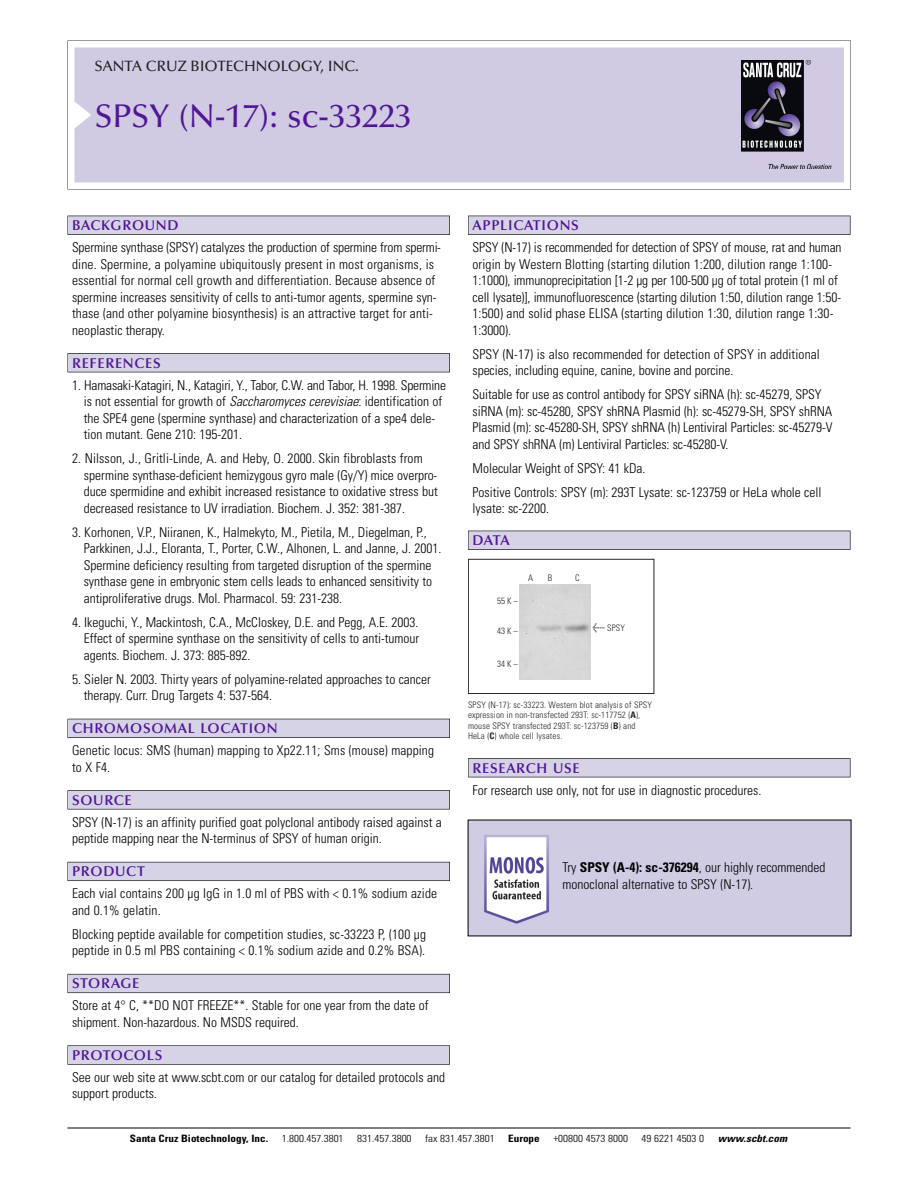
<style>
.page{position:relative;width:918px;height:1188px;background:#fff}
.page>*{position:absolute;margin:0;border:0;box-sizing:border-box;transform-origin:0 0}
.t1{font:500 33px "Optima";color:#511695}
.t2{font:500 15px "Optima";color:#231f20}
.t3{font:600 14.25px "Optima";letter-spacing:.05em;color:#511695}
.t4{font:300 condensed 13.5px/16.5px "Univers";color:#000}
.t5{font:300 condensed 10.2px "Univers";color:#000;scale:1.1 1}
.t6{font:700 condensed 10.2px "Univers";color:#000;scale:1.1 1}
.t7{font:italic 700 condensed 10.2px "Univers";letter-spacing:.005em;color:#000;scale:1.1 1}
.t8{font:9px/10.5px "Univers Condensed Light+QYLGPS";letter-spacing:.015em;color:#272627}
.s1{font-style:italic}
.s2{font-family:"Meta Plus Book Roman+QEJDOA";font-size:10.5px}
.s3{font-family:"Univers Condensed Bold+EJBYBQ"}
.s4{font-weight:700}
</style>
<div class="page">
<svg style="left:68px;top:40px;width:783px;height:149px"></svg>
<div style="left:74px;top:47px;width:770px;height:135px;background:#d1cae3"></div>
<img style="left:741px;top:60px;width:90px;height:108px">
<div style="left:68px;top:216px;width:382px;height:19px;background:#525155"></div>
<div style="left:68px;top:216px;width:381px;height:18px;background:#d7d3e7"></div>
<div style="left:68px;top:353px;width:382px;height:19px;background:#525155"></div>
<div style="left:68px;top:354px;width:381px;height:18px;background:#d7d3e7"></div>
<div style="left:68px;top:719px;width:382px;height:19px;background:#525158"></div>
<div style="left:68px;top:719px;width:381px;height:18px;background:#d7d3e7"></div>
<div style="left:68px;top:790px;width:382px;height:19px;background:#575759"></div>
<div style="left:68px;top:791px;width:381px;height:18px;background:#d7d3e7"></div>
<div style="left:68px;top:862px;width:382px;height:19px;background:#5b5a62"></div>
<div style="left:68px;top:862px;width:381px;height:18px;background:#d7d3e7"></div>
<div style="left:68px;top:974px;width:382px;height:19px;background:#66646e"></div>
<div style="left:68px;top:974px;width:381px;height:18px;background:#d7d3e7"></div>
<div style="left:68px;top:1045px;width:382px;height:20px;background:#616161"></div>
<div style="left:68px;top:1046px;width:381px;height:18px;background:#d7d3e7"></div>
<div style="left:468px;top:216px;width:382px;height:19px;background:#525155"></div>
<div style="left:468px;top:216px;width:382px;height:18px;background:#d7d3e7"></div>
<div style="left:468px;top:531px;width:382px;height:19px;background:#525155"></div>
<div style="left:468px;top:531px;width:382px;height:18px;background:#d7d3e7"></div>
<div style="left:468px;top:758px;width:382px;height:19px;background:#525155"></div>
<div style="left:468px;top:759px;width:382px;height:18px;background:#d7d3e7"></div>
<hr style="left:68px;top:1128px;width:782px;height:1px;background:#000">
<div style="left:468px;top:559px;width:186px;height:135px;border:1px solid #272627"></div>
<div style="left:519px;top:584px;width:71px;height:95px;background:#d7d7d7"></div>
<img style="left:470px;top:822px;width:379px;height:112px">
<p class="t2" style="left:94px;top:61px;width:266px">SANTA CRUZ BIOTECHNOLOGY, INC.</p>
<h1 class="t1" style="left:94px;top:103px;width:319px">SPSY (N-17): sc-33223</h1>
<p class="t3" style="left:72px;top:219px;width:108px">BACKGROUND</p>
<p class="t4" style="left:72px;top:240px;width:370px">Spermine synthase (SPSY) catalyzes the production of spermine from spermi&shy;dine. Spermine, a polyamine ubiquitously present in most organisms, is essential for normal cell growth and differentiation. Because absence of spermine increases sensitivity of cells to anti-tumor agents, spermine syn&shy;thase (and other polyamine biosynthesis) is an attractive target for anti&shy;neoplastic therapy.</p>
<p class="t3" style="left:72px;top:357px;width:90px">REFERENCES</p>
<p class="t4" style="left:84px;top:378px;width:364px;text-indent:-12px">1. Hamasaki-Katagiri, N., Katagiri, Y., Tabor, C.W. and Tabor, H. 1998. Spermine is not essential for growth of <span class="s1">Saccharomyces cerevisiae</span>: identification of the SPE4 gene (spermine synthase) and characterization of a spe4 dele&shy;tion mutant. Gene 210: 195-201.</p>
<p class="t4" style="left:84px;top:451px;width:356px;text-indent:-12px">2. Nilsson, J., Gritli-Linde, A. and Heby, O. 2000. Skin fibroblasts from spermine synthase-deficient hemizygous gyro male (Gy/Y) mice overpro&shy;duce spermidine and exhibit increased resistance to oxidative stress but decreased resistance to UV irradiation. Biochem. J. 352: 381-387.</p>
<p class="t4" style="left:84px;top:525px;width:359px;text-indent:-12px">3. Korhonen, V.P., Niiranen, K., Halmekyto, M., Pietila, M., Diegelman, P., Parkkinen, J.J., Eloranta, T., Porter, C.W., Alhonen, L. and Janne, J. 2001.<br>Spermine deficiency resulting from targeted disruption of the spermine synthase gene in embryonic stem cells leads to enhanced sensitivity to antiproliferative drugs. Mol. Pharmacol. 59: 231-238.</p>
<p class="t4" style="left:84px;top:615px;width:337px;text-align:justify;text-indent:-12px">4. Ikeguchi, Y., Mackintosh, C.A., McCloskey, D.E. and Pegg, A.E. 2003.<br>Effect of spermine synthase on the sensitivity of cells to anti-tumour agents. Biochem. J. 373: 885-892.</p>
<p class="t4" style="left:84px;top:672px;width:349px;text-indent:-12px">5. Sieler N. 2003. Thirty years of polyamine-related approaches to cancer therapy. Curr. Drug Targets 4: 537-564.</p>
<p class="t3" style="left:72px;top:723px;width:207px">CHROMOSOMAL LOCATION</p>
<p class="t4" style="left:72px;top:743px;width:364px">Genetic locus: SMS (human) mapping to Xp22.11; Sms (mouse) mapping to X F4.</p>
<p class="t3" style="left:72px;top:794px;width:61px">SOURCE</p>
<p class="t4" style="left:72px;top:815px;width:371px">SPSY (N-17) is an affinity purified goat polyclonal antibody raised against a peptide mapping near the N-terminus of SPSY of human origin.</p>
<p class="t3" style="left:72px;top:866px;width:74px">PRODUCT</p>
<p class="t4" style="left:72px;top:886px;width:367px">Each vial contains 200 µg IgG in 1.0 ml of PBS with &lt; 0.1% sodium azide and 0.1% gelatin.</p>
<p class="t4" style="left:72px;top:927px;width:356px">Blocking peptide available for competition studies, sc-33223 P, (100 µg peptide in 0.5 ml PBS containing &lt; 0.1% sodium azide and 0.2% BSA).</p>
<p class="t3" style="left:72px;top:978px;width:69px">STORAGE</p>
<p class="t4" style="left:72px;top:998px;width:358px">Store at 4° C, **DO NOT FREEZE**. Stable for one year from the date of shipment. Non-hazardous. No MSDS required.</p>
<p class="t3" style="left:72px;top:1049px;width:92px">PROTOCOLS</p>
<p class="t4" style="left:72px;top:1070px;width:375px">See our web site at www.scbt.com or our catalog for detailed protocols and support products.</p>
<p class="t3" style="left:473px;top:219px;width:108px">APPLICATIONS</p>
<p class="t4" style="left:473px;top:240px;width:371px">SPSY (N-17) is recommended for detection of SPSY of mouse, rat and human origin by Western Blotting (starting dilution 1:200, dilution range 1:100- 1:1000), immunoprecipitation [1-2 µg per 100-500 µg of total protein (1 ml of cell lysate)], immunofluorescence (starting dilution 1:50, dilution range 1:50- 1:500) and solid phase ELISA (starting dilution 1:30, dilution range 1:30- 1:3000).</p>
<p class="t4" style="left:473px;top:347px;width:349px">SPSY (N-17) is also recommended for detection of SPSY in additional species, including equine, canine, bovine and porcine.</p>
<p class="t4" style="left:473px;top:387px;width:362px">Suitable for use as control antibody for SPSY siRNA (h): sc-45279, SPSY siRNA (m): sc-45280, SPSY shRNA Plasmid (h): sc-45279-SH, SPSY shRNA Plasmid (m): sc-45280-SH, SPSY shRNA (h) Lentiviral Particles: sc-45279-V and SPSY shRNA (m) Lentiviral Particles: sc-45280-V.</p>
<p class="t4" style="left:473px;top:457px;width:350px;line-height:24px">Molecular Weight of SPSY: 41 kDa.<br>Positive Controls: SPSY (m): 293T Lysate: sc-123759 or HeLa whole cell</p>
<p class="t4" style="left:473px;top:501px;width:78px">lysate: sc-2200.</p>
<p class="t3" style="left:473px;top:534px;width:39px">DATA</p>
<p class="t8" style="left:497px;top:596px;width:22px">55K–</p>
<p class="t8" style="left:497px;top:626px;width:22px">43K–</p>
<p class="t8" style="left:497px;top:660px;width:22px">34K–</p>
<p class="t8" style="left:528px;top:573px;width:7px">A</p>
<p class="t8" style="left:548px;top:573px;width:6px">B</p>
<p class="t8" style="left:575px;top:573px;width:6px">C</p>
<p class="t8" style="left:592px;top:624px;width:34px"><span class="s2">&lt;</span> SPSY</p>
<p class="t8" style="left:468px;top:700px;width:185px">SPSY (N-17): sc-33223. Western blot analysis of SPSY expression in non-transfected 293T: sc-117752 (<span class="s3">A</span>), mouse SPSY transfected 293T: sc-123759 (<span class="s3">B</span>) and HeLa (<span class="s3">C</span>) whole cell lysates.</p>
<p class="t3" style="left:473px;top:762px;width:109px">RESEARCH USE</p>
<p class="t4" style="left:473px;top:783px;width:290px">For research use only, not for use in diagnostic procedures.</p>
<p class="t4" style="left:563px;top:861px;width:265px">Try <span class="s4">SPSY (A-4): sc-376294</span>, our highly recommended monoclonal alternative to SPSY (N-17).</p>
<p class="t6" style="left:130px;top:1135px;width:127px">Santa Cruz Biotechnology, Inc.</p>
<p class="t5" style="left:282px;top:1135px;width:58px">1.800.457.3801</p>
<p class="t5" style="left:357px;top:1135px;width:51px">831.457.3800</p>
<p class="t5" style="left:425px;top:1135px;width:65px">fax 831.457.3801</p>
<p class="t6" style="left:508px;top:1135px;width:30px">Europe</p>
<p class="t5" style="left:553px;top:1135px;width:69px">+00800 4573 8000</p>
<p class="t5" style="left:642px;top:1135px;width:58px">49 6221 4503 0</p>
<p class="t7" style="left:718px;top:1135px;width:64px">www.scbt.com</p>
</div>
